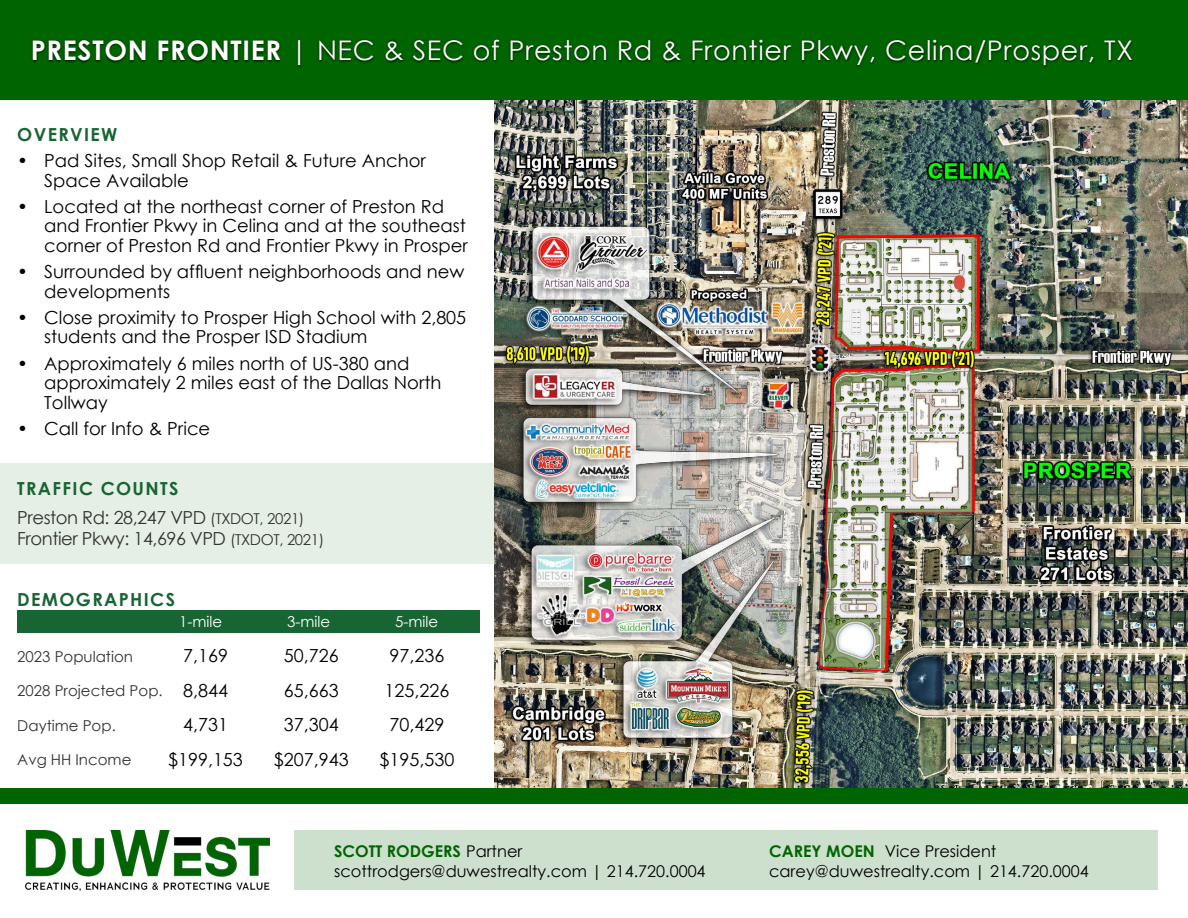
<style>
.page{position:relative;width:1188px;height:918px;background:#fff}
.page>*{position:absolute;margin:0;border:0;box-sizing:border-box;transform-origin:0 0}
.t1{font:27px "Century Gothic";letter-spacing:.025em;color:#fff}
.t2{font:18px/34.5px "Century Gothic";color:#000}
.t3{font:18px/28.3px "Century Gothic";letter-spacing:-.025em;color:#323232}
.t4{font:700 18px "Century Gothic";letter-spacing:.075em;color:#176533}
.t5{font:16.2px/19.5px "Century Gothic";color:#000}
.t6{font:15px "Century Gothic";color:#323232}
.t7{font:15px "Century Gothic";color:#fff}
.s1{font-weight:700}
.s2{font-weight:700;color:#176533}
.s3{font-size:15px}
.s4{font-weight:700;color:#006401}
</style>
<div class="page">
<img style="left:25px;top:831px;width:244px;height:59px">
<div style="left:294px;top:831px;width:864px;height:59px;background:#cde0cd"></div>
<div style="left:0;top:0;width:1188px;height:100px;background:#006401"></div>
<div style="left:31px;top:39px;width:1103px;height:29px;background:#000;opacity:.75"></div>
<div style="left:17px;top:611px;width:463px;height:21px;background:#176533"></div>
<div style="left:0;top:788px;width:1188px;height:15px;background:#006401"></div>
<div style="left:0;top:463px;width:495px;height:101px;background:#e6efe6"></div>
<img style="left:495px;top:100px;width:693px;height:688px">
<h1 class="t1" style="left:31px;top:32px;width:1104px"><span class="s1">PRESTON FRONTIER</span> | NEC &amp; SEC of Preston Rd &amp; Frontier Pkwy, Celina/Prosper, TX</h1>
<p class="t4" style="left:17px;top:121px;width:102px">OVERVIEW</p>
<p class="t2" style="left:44px;top:151px;width:383px;line-height:19.5px;text-indent:-27px">• Pad Sites, Small Shop Retail &amp; Future Anchor<br>Space Available</p>
<p class="t2" style="left:44px;top:196px;width:425px;line-height:19.5px;text-indent:-27px">• Located at the northeast corner of Preston Rd and Frontier Pkwy in Celina and at the southeast corner of Preston Rd and Frontier Pkwy in Prosper</p>
<p class="t2" style="left:44px;top:262px;width:422px;line-height:19.5px;text-indent:-27px">• Surrounded by affluent neighborhoods and new developments</p>
<p class="t2" style="left:44px;top:307px;width:423px;line-height:19.5px;text-indent:-27px">• Close proximity to Prosper High School with 2,805 students and the Prosper ISD Stadium</p>
<p class="t2" style="left:44px;top:353px;width:399px;line-height:19.5px;text-indent:-27px">• Approximately 6 miles north of US-380 and approximately 2 miles east of the Dallas North<br>Tollway</p>
<p class="t2" style="left:17px;top:411px;width:195px">• Call for Info &amp; Price</p>
<p class="t3" style="left:17px;top:474px;width:289px"><span class="s2">TRAFFIC COUNTS<br></span>Preston Rd: 28,247 VPD <span class="s3">(TXDOT, 2021)</span></p>
<p class="t3" style="left:17px;top:524px;width:309px">Frontier Pkwy: 14,696 VPD <span class="s3">(TXDOT, 2021)</span></p>
<p class="t4" style="left:17px;top:586px;width:159px">DEMOGRAPHICS</p>
<p class="t7" style="left:179px;top:611px;width:45px">1-mile</p>
<p class="t7" style="left:287px;top:611px;width:45px">3-mile</p>
<p class="t7" style="left:395px;top:611px;width:45px">5-mile</p>
<p class="t2" style="left:168px;top:638px;width:76px;text-align:center">7,169<br>8,844<br>4,731 $199,153</p>
<p class="t2" style="left:274px;top:638px;width:76px;text-align:center">50,726<br>65,663<br>37,304 $207,943</p>
<p class="t2" style="left:380px;top:638px;width:76px;text-align:center">97,236<br>125,226<br>70,429 $195,530</p>
<p class="t6" style="left:17px;top:646px;width:117px">2023 Population</p>
<p class="t6" style="left:17px;top:680px;width:147px">2028 Projected Pop.</p>
<p class="t6" style="left:17px;top:715px;width:100px">Daytime Pop.</p>
<p class="t6" style="left:17px;top:749px;width:116px">Avg HH Income</p>
<p class="t5" style="left:334px;top:842px;width:373px"><span class="s4">SCOTT RODGERS</span> Partner scottrodgers@duwestrealty.com | 214.720.0004</p>
<p class="t5" style="left:769px;top:842px;width:321px"><span class="s4">CAREY MOEN</span> Vice President carey@duwestrealty.com | 214.720.0004</p>
</div>
